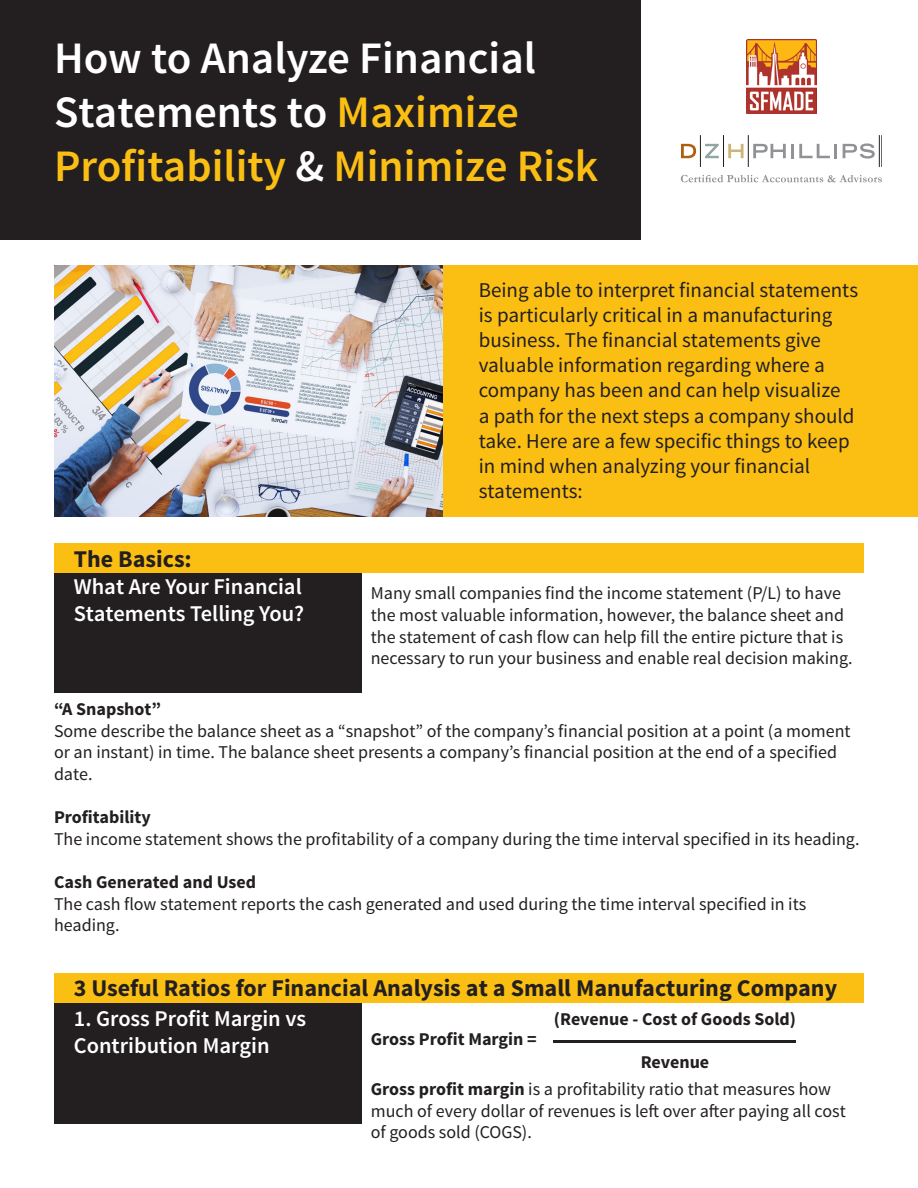
<style>
.page{position:relative;width:918px;height:1188px;background:#fff}
.page>*{position:absolute;margin:0;border:0;box-sizing:border-box;transform-origin:0 0}
.t1{font:600 45px/54px "Source Sans Pro";color:#fff}
.t2{font:700 24px "Source Sans Pro";color:#231f20}
.t3{font:600 22.5px "Source Sans Pro";color:#fff}
.t4{font:21px/25.2px "Source Sans Pro";color:#231f20}
.t5{font:18px/21.6px "Source Sans Pro";color:#231f20}
.t6{font:700 18px "Source Sans Pro";color:#231f20}
.s1{color:#fbbf14}
.s2{font-weight:700}
</style>
<div class="page">
<div style="left:0;top:0;width:641px;height:239px;background:#231f20"></div>
<img style="left:746px;top:40px;width:71px;height:73px">
<svg style="left:681px;top:175px;width:201px;height:7px"></svg>
<hr style="left:748px;top:135px;width:1px;height:32px;background:#231f20">
<hr style="left:879px;top:135px;width:1px;height:32px;background:#231f20">
<hr style="left:882px;top:135px;width:1px;height:32px;background:#231f20">
<hr style="left:723px;top:135px;width:1px;height:32px;background:#231f20">
<hr style="left:700px;top:135px;width:1px;height:32px;background:#231f20">
<svg style="left:681px;top:144px;width:15px;height:14px"></svg>
<svg style="left:728px;top:144px;width:16px;height:14px"></svg>
<svg style="left:753px;top:144px;width:33px;height:14px"></svg>
<hr style="left:791px;top:144px;width:3px;height:14px;background:#919295">
<svg style="left:799px;top:144px;width:31px;height:14px"></svg>
<hr style="left:834px;top:144px;width:3px;height:14px;background:#919295">
<svg style="left:843px;top:143px;width:32px;height:16px"></svg>
<svg style="left:705px;top:144px;width:14px;height:14px"></svg>
<div style="left:443px;top:266px;width:475px;height:251px;background:#fbbf14"></div>
<img style="left:54px;top:266px;width:389px;height:251px">
<div style="left:54px;top:558px;width:308px;height:135px;background:#231f20"></div>
<div style="left:54px;top:543px;width:810px;height:29px;background:#fbbf14"></div>
<div style="left:54px;top:988px;width:308px;height:136px;background:#231f20"></div>
<div style="left:54px;top:973px;width:810px;height:30px;background:#fbbf14"></div>
<hr style="left:554px;top:1040px;width:242px;height:2px;background:#231f20">
<p class="t1" style="left:54px;top:33px;width:546px">How to Analyze Financial<br>Statements to <span class="s1">Maximize<br>Profitability</span> &amp; <span class="s1">Minimize Risk</span></p>
<p class="t2" style="left:74px;top:543px;width:120px">The Basics:</p>
<p class="t3" style="left:74px;top:572px;width:230px">What Are Your Financial</p>
<p class="t3" style="left:74px;top:599px;width:232px">Statements Telling You?</p>
<p class="t4" style="left:479px;top:277px;width:381px">Being able to interpret financial statements is particularly critical in a manufacturing</p>
<p class="t4" style="left:479px;top:328px;width:344px">business. The financial statements give</p>
<p class="t4" style="left:479px;top:353px;width:348px">valuable information regarding where a</p>
<p class="t4" style="left:479px;top:378px;width:377px">company has been and can help visualize a path for the next steps a company should take. Here are a few specific things to keep in mind when analyzing your financial</p>
<p class="t4" style="left:479px;top:479px;width:106px">statements:</p>
<p class="t5" style="left:371px;top:583px;width:475px">Many small companies find the income statement (P/L) to have the most valuable information, however, the balance sheet and the statement of cash flow can help fill the entire picture that is</p>
<p class="t5" style="left:371px;top:648px;width:483px">necessary to run your business and enable real decision making.</p>
<p class="t6" style="left:54px;top:698px;width:109px">“A Snapshot”</p>
<p class="t5" style="left:54px;top:720px;width:798px">Some describe the balance sheet as a “snapshot” of the company’s financial position at a point (a moment or an instant) in time. The balance sheet presents a company’s financial position at the end of a specified date.</p>
<p class="t6" style="left:54px;top:806px;width:98px">Profitability</p>
<p class="t5" style="left:54px;top:828px;width:807px">The income statement shows the profitability of a company during the time interval specified in its heading.</p>
<p class="t6" style="left:54px;top:870px;width:204px">Cash Generated and Used</p>
<p class="t5" style="left:54px;top:893px;width:754px">The cash flow statement reports the cash generated and used during the time interval specified in its</p>
<p class="t5" style="left:54px;top:915px;width:67px">heading.</p>
<p class="t2" style="left:74px;top:972px;width:765px">3 Useful Ratios for Financial Analysis at a Small Manufacturing Company</p>
<p class="t6" style="left:371px;top:1028px;width:167px">Gross Profit Margin =</p>
<p class="t3" style="left:74px;top:1004px;width:234px">1. Gross Profit Margin vs</p>
<p class="t3" style="left:74px;top:1031px;width:197px">Contribution Margin</p>
<p class="t6" style="left:554px;top:1008px;width:244px">(Revenue - Cost of Goods Sold)</p>
<p class="t6" style="left:641px;top:1051px;width:70px">Revenue</p>
<p class="t5" style="left:371px;top:1079px;width:477px"><span class="s2">Gross profit margin</span> is a profitability ratio that measures how much of every dollar of revenues is left over after paying all cost of goods sold (COGS).</p>
</div>
